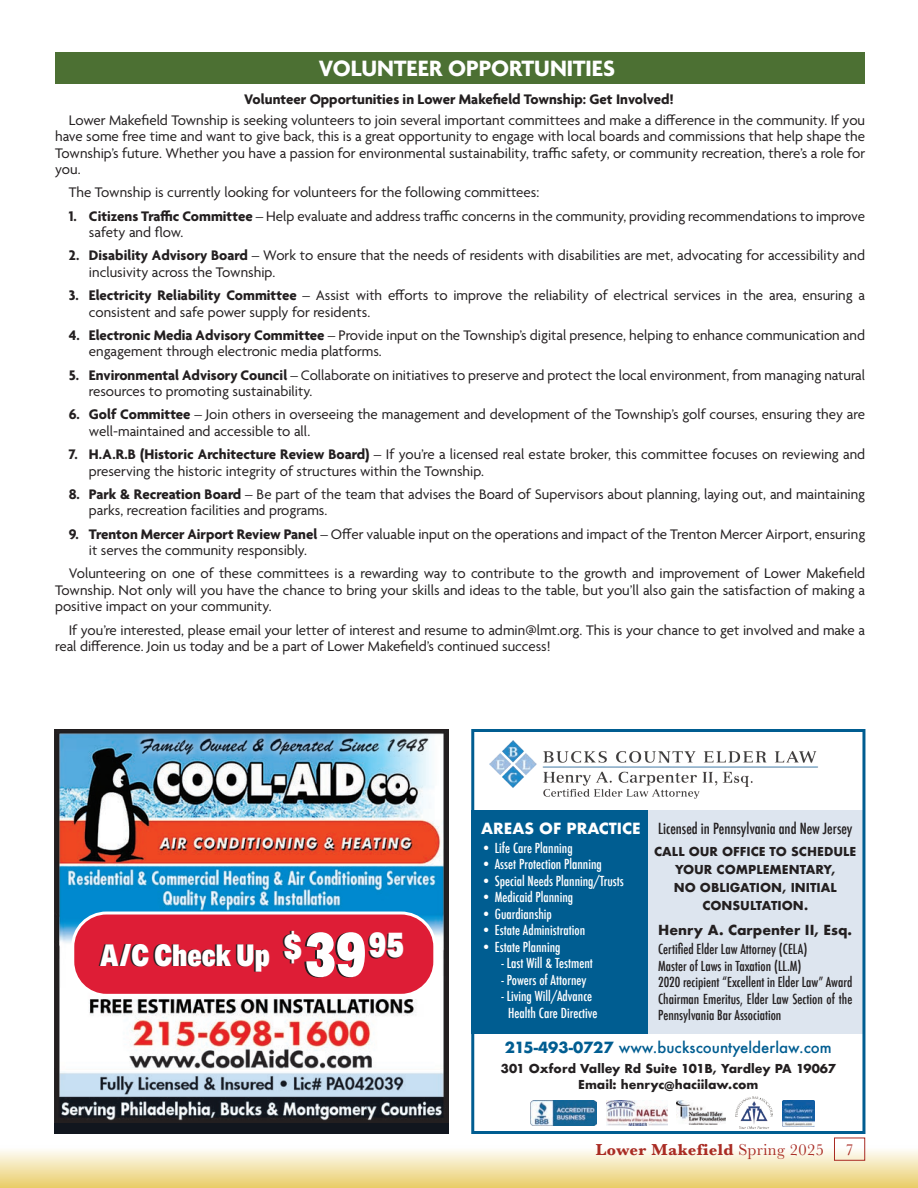
<style>
.page{position:relative;width:918px;height:1188px;background:#fff}
.page>*{position:absolute;margin:0;border:0;box-sizing:border-box;transform-origin:0 0}
.t1{font:900 61.8px "Aktiv Grotesk Cd";color:#fff}
.t2{font:900 35.25px "Aktiv Grotesk Cd";color:#fff}
.t3{font:900 30px "Aktiv Grotesk Cd";color:#fff}
.t4{font:700 24px "Agenda One";color:#fff}
.t5{font:700 16.5px "Baskerville";letter-spacing:.025em;color:#a92b23}
.t6{font:16.5px "Baskerville";color:#a92b23}
.t7{font:15px/16.5px "Agenda";color:#231f20}
.t8{font:700 15px "Agenda";color:#231f20}
.t9{font:500 15px "Futura";color:#005d91}
.t10{font:500 condensed 15px "Futura";color:#231f20}
.t11{font:700 15px "Futura";color:#fff}
.t12{font:500 condensed 13.5px/16.5px "Futura";color:#fff;text-align:center}
.t13{font:500 condensed 13.5px/16.5px "Futura";color:#231f20}
.t14{font:700 13.5px "Futura";color:#231f20}
.t15{font:700 12px/18px "Futura";color:#231f20;text-align:center}
.s1{font-weight:700}
.s2{font-weight:400}
</style>
<div class="page">
<div style="left:0;top:1145px;width:918px;height:43px;background:linear-gradient(to bottom,#fff,#e9cc67)"></div>
<div style="left:834px;top:1138px;width:31px;height:23px;border:1px solid #a92b23"></div>
<div style="left:55px;top:53px;width:810px;height:31px;background:#4c7033"></div>
<div style="left:648px;top:811px;width:214px;height:223px;background:#dde5ef"></div>
<div style="left:471px;top:729px;width:394px;height:405px;border:3px solid #005d91"></div>
<img style="left:490px;top:740px;width:328px;height:59px">
<div style="left:471px;top:811px;width:177px;height:223px;background:#005d91"></div>
<img style="left:530px;top:1100px;width:67px;height:25px">
<img style="left:606px;top:1100px;width:61px;height:25px">
<img style="left:677px;top:1100px;width:49px;height:25px">
<img style="left:736px;top:1097px;width:37px;height:32px">
<img style="left:783px;top:1101px;width:31px;height:26px">
<div style="left:54px;top:729px;width:394px;height:405px;background:#11161e"></div>
<img style="left:54px;top:729px;width:394px;height:394px">
<div style="left:73px;top:913px;width:362px;height:82px;background:#de1d36;border-radius:34px"></div>
<div style="left:71px;top:912px;width:365px;height:85px;border:3px solid #fff;border-radius:34px"></div>
<p class="t4" style="left:319px;top:55px;width:298px">VOLUNTEER OPPORTUNITIES</p>
<p class="t7" style="left:55px;top:113px;width:811px;text-align:justify;text-indent:14px">Lower Makefield Township is seeking volunteers to join several important committees and make a difference in the community. If you have some free time and want to give back, this is a great opportunity to engage with local boards and commissions that help shape the Township’s future. Whether you have a passion for environmental sustainability, traffic safety, or community recreation, there’s a role for you.</p>
<p class="t7" style="left:69px;top:185px;width:472px">The Township is currently looking for volunteers for the following committees:</p>
<p class="t7" style="left:89px;top:209px;width:778px;text-indent:-20px"><span class="s1">1. Citizens Traffic Committee</span> – Help evaluate and address traffic concerns in the community, providing recommendations to improve safety and flow.</p>
<p class="t7" style="left:89px;top:248px;width:778px;text-indent:-20px"><span class="s1">2. Disability Advisory Board</span> – Work to ensure that the needs of residents with disabilities are met, advocating for accessibility and inclusivity across the Township.</p>
<p class="t7" style="left:89px;top:288px;width:778px;text-indent:-20px"><span class="s1">3. Electricity Reliability Committee</span> – Assist with efforts to improve the reliability of electrical services in the area, ensuring a consistent and safe power supply for residents.</p>
<p class="t7" style="left:89px;top:328px;width:778px;text-indent:-20px"><span class="s1">4. Electronic Media Advisory Committee</span> – Provide input on the Township’s digital presence, helping to enhance communication and engagement through electronic media platforms.</p>
<p class="t7" style="left:89px;top:368px;width:778px;text-indent:-20px"><span class="s1">5. Environmental Advisory Council</span> – Collaborate on initiatives to preserve and protect the local environment, from managing natural resources to promoting sustainability.</p>
<p class="t7" style="left:89px;top:407px;width:778px;text-indent:-20px"><span class="s1">6. Golf Committee</span> – Join others in overseeing the management and development of the Township’s golf courses, ensuring they are well-maintained and accessible to all.</p>
<p class="t7" style="left:89px;top:447px;width:778px;text-indent:-20px"><span class="s1">7. H.A.R.B (Historic Architecture Review Board)</span> – If you’re a licensed real estate broker, this committee focuses on reviewing and preserving the historic integrity of structures within the Township.</p>
<p class="t7" style="left:89px;top:487px;width:778px;text-indent:-20px"><span class="s1">8. Park &amp; Recreation Board</span> – Be part of the team that advises the Board of Supervisors about planning, laying out, and maintaining parks, recreation facilities and programs.</p>
<p class="t7" style="left:89px;top:527px;width:778px;text-indent:-20px"><span class="s1">9. Trenton Mercer Airport Review Panel</span> – Offer valuable input on the operations and impact of the Trenton Mercer Airport, ensuring it serves the community responsibly.</p>
<p class="t7" style="left:55px;top:566px;width:812px;text-align:justify;text-indent:14px">Volunteering on one of these committees is a rewarding way to contribute to the growth and improvement of Lower Makefield Township. Not only will you have the chance to bring your skills and ideas to the table, but you’ll also gain the satisfaction of making a positive impact on your community.</p>
<p class="t7" style="left:55px;top:623px;width:811px;text-indent:14px">If you’re interested, please email your letter of interest and resume to admin@lmt.org. This is your chance to get involved and make a real difference. Join us today and be a part of Lower Makefield’s continued success!</p>
<p class="t8" style="left:244px;top:91px;width:431px">Volunteer Opportunities in Lower Makefield Township: Get Involved!</p>
<p class="t3" style="left:100px;top:936px;width:171px">A/C Check Up</p>
<p class="t2" style="left:284px;top:924px;width:19px">$</p>
<p class="t2" style="left:369px;top:922px;width:37px">95</p>
<p class="t1" style="left:305px;top:914px;width:63px">39</p>
<p class="t11" style="left:481px;top:817px;width:161px">AREAS OF PRACTICE</p>
<p class="t10" style="left:658px;top:819px;width:196px">Licensed in Pennsylvania and New Jersey</p>
<p class="t12" style="left:481px;top:839px;width:93px">• Life Care Planning</p>
<p class="t12" style="left:481px;top:856px;width:122px">• Asset Protection Planning</p>
<p class="t12" style="left:481px;top:872px;width:144px">• Special Needs Planning/Trusts</p>
<p class="t12" style="left:481px;top:889px;width:93px">• Medicaid Planning</p>
<p class="t12" style="left:481px;top:905px;width:72px">• Guardianship</p>
<p class="t12" style="left:481px;top:922px;width:105px">• Estate Administration</p>
<p class="t12" style="left:481px;top:938px;width:81px">• Estate Planning</p>
<p class="t12" style="left:502px;top:955px;width:93px">- Last Will &amp; Testment</p>
<p class="t12" style="left:502px;top:971px;width:86px">- Powers of Attorney</p>
<p class="t12" style="left:502px;top:988px;width:97px">- Living Will/Advance<br>Health Care Directive</p>
<p class="t15" style="left:654px;top:842px;width:204px">CALL OUR OFFICE TO SCHEDULE<br>YOUR COMPLEMENTARY,<br>NO OBLIGATION, INITIAL<br>CONSULTATION.</p>
<p class="t14" style="left:658px;top:920px;width:196px">Henry A. Carpenter II, Esq.</p>
<p class="t13" style="left:658px;top:941px;width:151px">Certified Elder Law Attorney (CELA)</p>
<p class="t13" style="left:658px;top:958px;width:145px">Master of Laws in Taxation (LL.M)</p>
<p class="t13" style="left:658px;top:974px;width:196px">2020 recipient “Excellent in Elder Law” Award</p>
<p class="t13" style="left:658px;top:991px;width:196px">Chairman Emeritus, Elder Law Section of the<br>Pennsylvania Bar Association</p>
<p class="t9" style="left:505px;top:1037px;width:328px"><span class="s1">215-493-0727</span> www.buckscountyelderlaw.com</p>
<p class="t15" style="left:501px;top:1059px;width:336px">301 Oxford Valley Rd Suite 101B, Yardley PA 19067</p>
<p class="t15" style="left:578px;top:1076px;width:182px">Email: henryc@haciilaw.com</p>
<p class="t5" style="left:596px;top:1138px;width:230px">Lower Makefield <span class="s2">Spring 2025</span></p>
<p class="t6" style="left:845px;top:1139px;width:10px">7</p>
</div>
